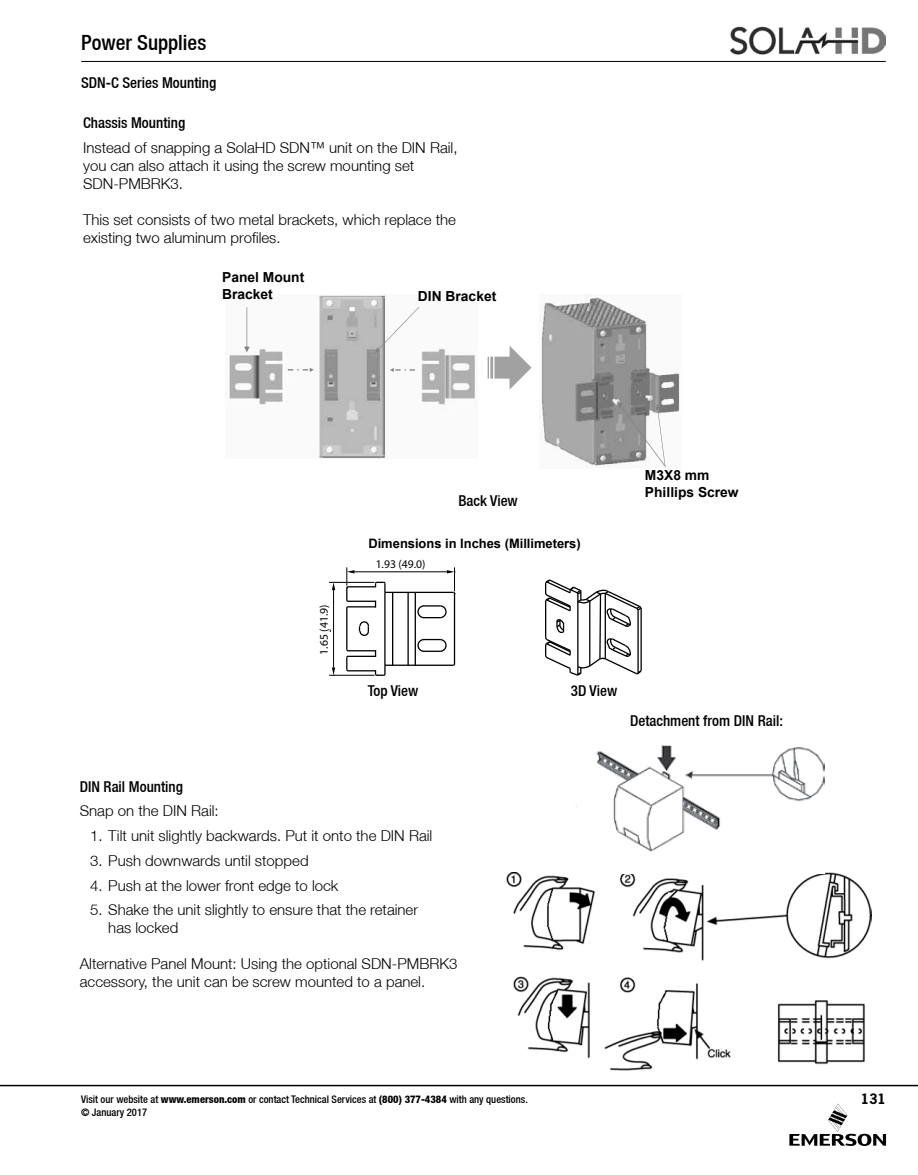
<style>
.page{position:relative;width:918px;height:1175px;background:#fff}
.page>*{position:absolute;margin:0;border:0;box-sizing:border-box;transform-origin:0 0}
.t1{font:500 condensed 21px "Helvetica Neue LT";color:#000}
.t2{font:300 15px/18px "Helvetica Neue LT";color:#000}
.t3{font:500 condensed 15px "Helvetica Neue LT";color:#000}
.t4{font:700 13.8px/16.6px "Arial";color:#000}
.t5{font:700 13.5px "News Gothic Std";color:#000}
.t6{font:13.2px "Arial";color:#000}
.t7{font:700 13.05px "Arial";color:#000}
.t8{font:11.7px "Myriad Pro";color:#000}
.t9{font:500 condensed 10.5px/12.6px "Helvetica Neue LT";color:#000}
.t10{font:700 9.6px "Arial";color:#000}
.s1{font-weight:800}
</style>
<div class="page">
<img style="left:507px;top:872px;width:364px;height:198px">
<img style="left:563px;top:745px;width:262px;height:128px">
<hr style="left:354px;top:571px;width:93px;height:1px;background:#000">
<hr style="left:329px;top:582px;width:45px;height:1px;background:#000">
<hr style="left:329px;top:675px;width:45px;height:1px;background:#000">
<hr style="left:333px;top:590px;width:1px;height:77px;background:#000">
<svg style="left:332px;top:582px;width:3px;height:8px"></svg>
<svg style="left:332px;top:667px;width:3px;height:9px"></svg>
<hr style="left:346px;top:608px;width:1px;height:41px;background:#000">
<hr style="left:385px;top:664px;width:68px;height:2px;background:#000">
<hr style="left:384px;top:592px;width:1px;height:73px;background:#000">
<hr style="left:392px;top:592px;width:1px;height:73px;background:#000">
<hr style="left:407px;top:592px;width:2px;height:73px;background:#000">
<hr style="left:415px;top:592px;width:1px;height:73px;background:#000">
<hr style="left:415px;top:591px;width:38px;height:2px;background:#000">
<hr style="left:385px;top:591px;width:30px;height:2px;background:#000">
<hr style="left:454px;top:593px;width:1px;height:71px;background:#000">
<svg style="left:417px;top:605px;width:30px;height:14px"></svg>
<svg style="left:417px;top:638px;width:30px;height:14px"></svg>
<svg style="left:359px;top:621px;width:10px;height:15px"></svg>
<svg style="left:447px;top:567px;width:9px;height:28px"></svg>
<svg style="left:345px;top:567px;width:41px;height:42px"></svg>
<svg style="left:345px;top:648px;width:41px;height:28px"></svg>
<svg style="left:545px;top:579px;width:97px;height:97px"></svg>
<img style="left:540px;top:296px;width:140px;height:171px">
<img style="left:227px;top:294px;width:248px;height:165px">
<svg style="left:488px;top:346px;width:43px;height:43px"></svg>
<svg style="left:244px;top:307px;width:6px;height:45px"></svg>
<svg style="left:288px;top:368px;width:26px;height:4px"></svg>
<svg style="left:390px;top:368px;width:25px;height:4px"></svg>
<svg style="left:375px;top:307px;width:44px;height:45px"></svg>
<svg style="left:617px;top:401px;width:48px;height:66px"></svg>
<hr style="left:81px;top:61px;width:805px;height:1px;background:#000">
<img style="left:730px;top:26px;width:156px;height:29px">
<hr style="left:0;top:1084px;width:918px;height:2px;background:#000">
<svg style="left:789px;top:1103px;width:97px;height:42px"></svg>
<h1 class="t1" style="left:81px;top:30px;width:127px">Power Supplies</h1>
<p class="t3" style="left:81px;top:74px;width:137px">SDN-C Series Mounting</p>
<p class="t3" style="left:83px;top:114px;width:104px">Chassis Mounting</p>
<p class="t2" style="left:83px;top:138px;width:376px">Instead of snapping a SolaHD SDN™ unit on the DIN Rail, you can also attach it using the screw mounting set<br>SDN-PMBRK3.</p>
<p class="t2" style="left:83px;top:210px;width:374px">This set consists of two metal brackets, which replace the existing two aluminum profiles.</p>
<p class="t6" style="left:4px;top:231px;width:195px">screws for mounting unit to panel</p>
<p class="t4" style="left:222px;top:269px;width:84px">Panel Mount<br>Bracket</p>
<p class="t4" style="left:418px;top:288px;width:80px">DIN Bracket</p>
<p class="t8" style="left:317px;top:654px;width:52px;rotate:-90deg">1.65 (41.9)</p>
<p class="t3" style="left:458px;top:492px;width:61px">Back View</p>
<p class="t7" style="left:368px;top:535px;width:214px">Dimensions in Inches (Millimeters)</p>
<p class="t8" style="left:376px;top:557px;width:51px">1.93 (49.0)</p>
<p class="t4" style="left:645px;top:467px;width:95px">M3X8 mm<br>Phillips Screw</p>
<p class="t10" style="left:671px;top:482px;width:58px">Panel Mount</p>
<p class="t3" style="left:368px;top:681px;width:52px">Top View</p>
<p class="t3" style="left:571px;top:681px;width:48px">3D View</p>
<p class="t8" style="left:375px;top:684px;width:45px">Top View</p>
<p class="t8" style="left:577px;top:684px;width:41px">3D View</p>
<p class="t3" style="left:630px;top:711px;width:154px">Detachment from DIN Rail:</p>
<p class="t3" style="left:80px;top:777px;width:105px">DIN Rail Mounting</p>
<p class="t2" style="left:80px;top:801px;width:140px">Snap on the DIN Rail:</p>
<p class="t2" style="left:90px;top:826px;width:344px">1. Tilt unit slightly backwards. Put it onto the DIN Rail</p>
<p class="t2" style="left:90px;top:851px;width:220px">3. Push downwards until stopped</p>
<p class="t2" style="left:90px;top:876px;width:250px">4. Push at the lower front edge to lock</p>
<p class="t2" style="left:108px;top:900px;width:311px;text-indent:-18px">5. Shake the unit slightly to ensure that the retainer has locked</p>
<p class="t2" style="left:80px;top:954px;width:379px">Alternative Panel Mount: Using the optional SDN-PMBRK3 accessory, the unit can be screw mounted to a panel.</p>
<p class="t9" style="left:81px;top:1092px;width:448px">Visit our website at <span class="s1">www.emerson.com</span> or contact Technical Services at <span class="s1">(800) 377-4384</span> with any questions. © January 2017</p>
<p class="t5" style="left:861px;top:1089px;width:27px">131</p>
</div>
